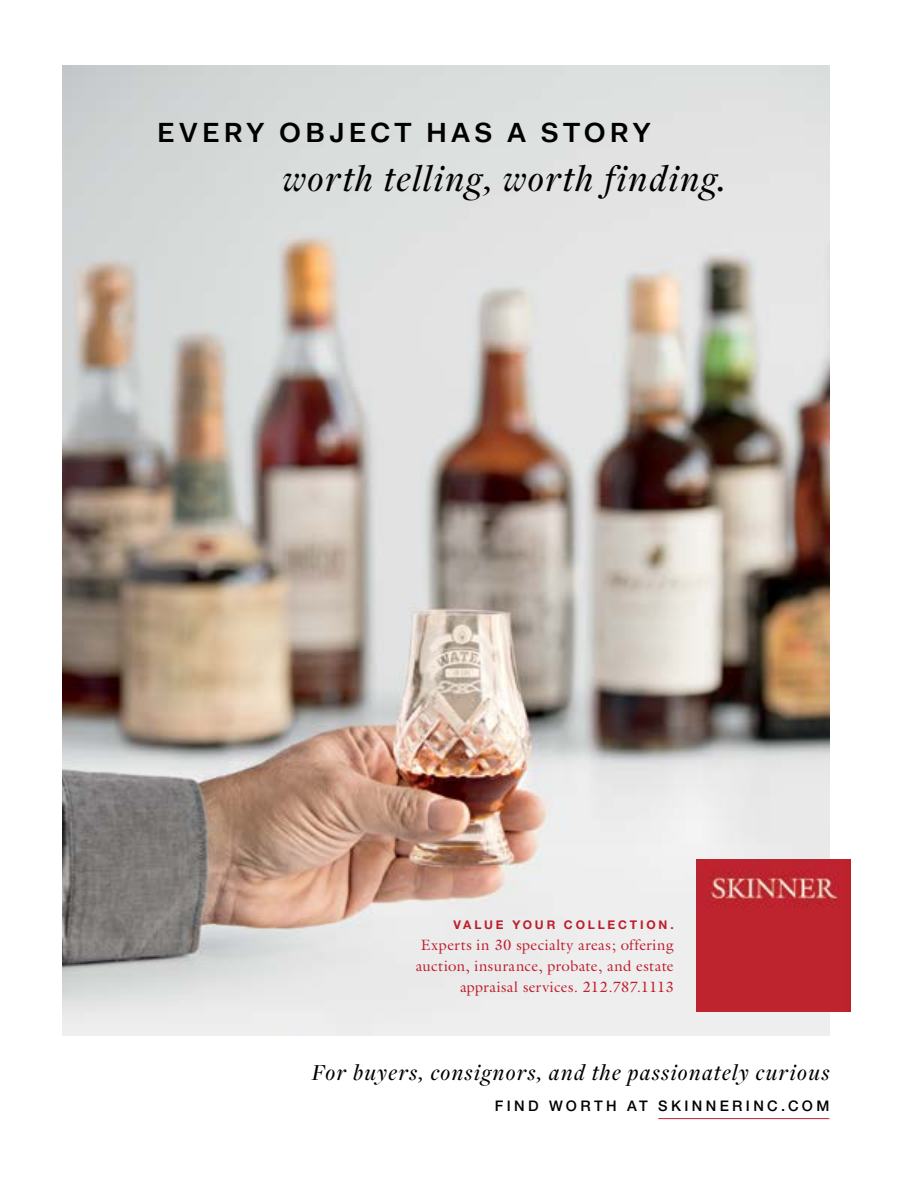
<style>
.page{position:relative;width:918px;height:1188px;background:#fff}
.page>*{position:absolute;margin:0;border:0;box-sizing:border-box;transform-origin:0 0}
.t1{font:italic 500 39px "Freight Disp Pro";letter-spacing:.05em;color:#000}
.t2{font:600 27.75px "Fakt Pro";letter-spacing:.145em;color:#000}
.t3{font:italic 500 23.85px "Freight Disp Pro";letter-spacing:.06em;color:#000}
.t4{font:15px/21px "Galliard";letter-spacing:.025em;color:#be1e2d;text-align:right}
.t5{font:500 14.55px "Helvetica Neue LT Std";letter-spacing:.23em;color:#000}
.t6{font:700 12px "Helvetica Neue LT Std";letter-spacing:.235em;color:#be1e2d}
</style>
<div class="page">
<img style="left:62px;top:66px;width:767px;height:970px">
<hr style="left:658px;top:1118px;width:171px;height:1px;background:#be1e2d">
<img style="left:697px;top:859px;width:153px;height:152px">
<h2 class="t2" style="left:157px;top:114px;width:495px">EVERY OBJECT HAS A STORY</h2>
<h1 class="t1" style="left:283px;top:153px;width:444px">worth telling, worth finding.</h1>
<p class="t6" style="left:453px;top:917px;width:222px">VALUE YOUR COLLECTION.</p>
<p class="t4" style="left:416px;top:934px;width:260px">Experts in 30 specialty areas; offering auction, insurance, probate, and estate appraisal services. 212.787.1113</p>
<h3 class="t3" style="left:312px;top:1057px;width:519px">For buyers, consignors, and the passionately curious</h3>
<p class="t5" style="left:495px;top:1097px;width:336px">FIND WORTH AT SKINNERINC.COM</p>
</div>
